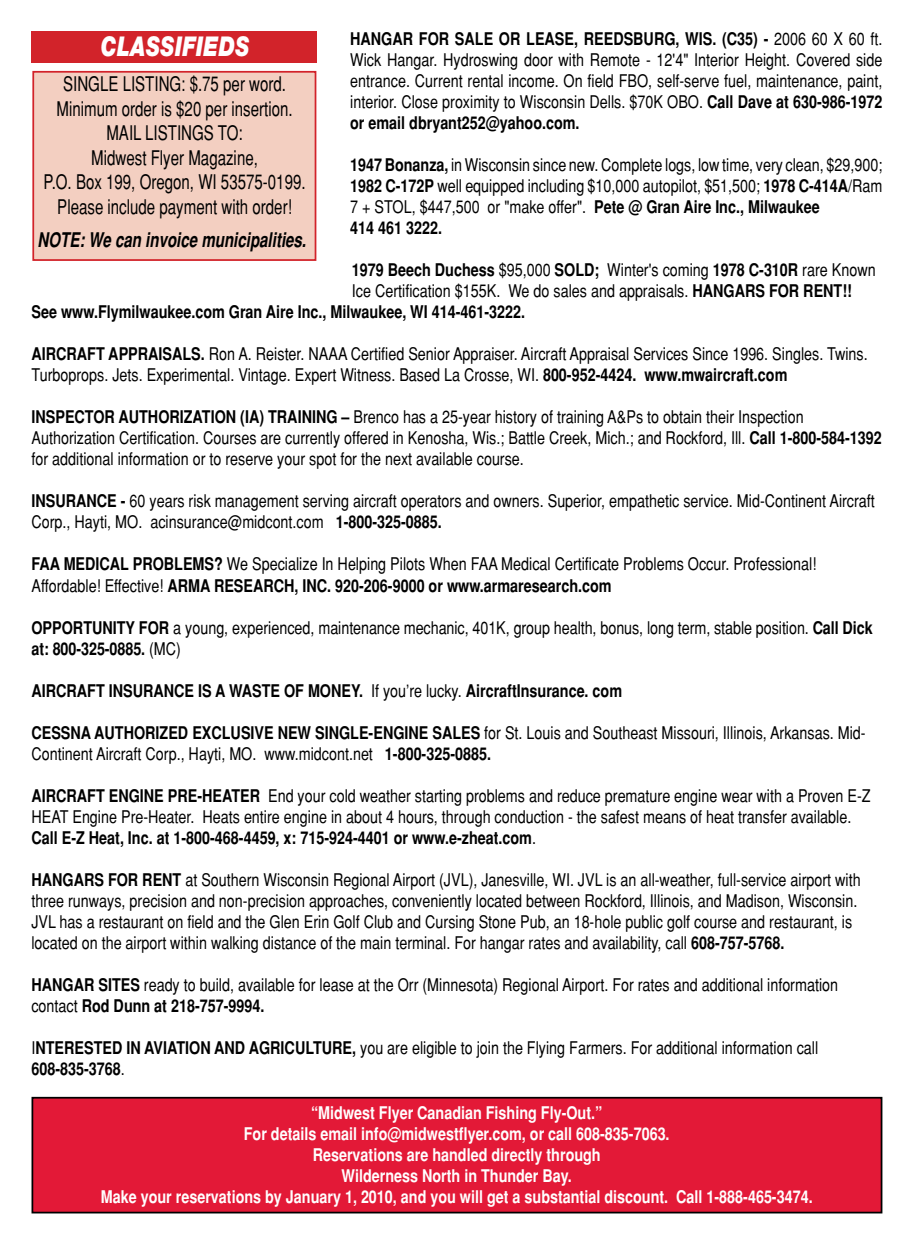
<style>
.page{position:relative;width:914px;height:1245px;background:#fff}
.page>*{position:absolute;margin:0;border:0;box-sizing:border-box;transform-origin:0 0}
.t1{font:italic 900 27.3px "Helvetica Neue";letter-spacing:.02em;color:#fff;scale:.77 1}
.t2{font:condensed 20.3px/24.5px "Helvetica";color:#000;text-align:center;scale:.91 1}
.t3{font:italic 700 condensed 20.3px "Helvetica";color:#000;scale:.91 1}
.t4{font:condensed 17.5px/21px "Helvetica";color:#000}
.t5{font:700 condensed 17.5px "Helvetica";color:#000}
.t6{font:700 condensed 17.5px/21px "Helvetica";color:#fff;text-align:center}
.s1{font-weight:700}
.s2{font-weight:400}
</style>
<div class="page">
<div style="left:32px;top:32px;width:285px;height:31px;background:#d2232a"></div>
<div style="left:33px;top:72px;width:282px;height:188px;background:#f3cfc1"></div>
<div style="left:32px;top:71px;width:284px;height:190px;border:2px solid #d2232a"></div>
<div style="left:32px;top:1096px;width:850px;height:117px;background:#e31937;border:2px solid #000"></div>
<h1 class="t1" style="left:101px;top:29px;width:194px">CLASSIFIEDS</h1>
<p class="t2" style="left:44px;top:72px;width:289px">SINGLE LISTING: $.75 per word.<br>Minimum order is $20 per insertion.<br>MAIL LISTINGS TO:<br>Midwest Flyer Magazine,<br>P.O. Box 199, Oregon, WI 53575-0199.<br>Please include payment with order!</p>
<p class="t3" style="left:38px;top:228px;width:297px">NOTE: We can invoice municipalities.</p>
<p class="t4" style="left:350px;top:28px;width:534px;text-align:justify"><span class="s1">Hangar For Sale or lease, reedsburg, wis. (c35) -</span> 2006 60 X 60 ft.<br>Wick Hangar. Hydroswing door with Remote - 12'4" Interior Height. Covered side entrance. Current rental income. On field FBO, self-serve fuel, maintenance, paint, interior. Close proximity to Wisconsin Dells. $70K OBO. <span class="s1">Call Dave at 630-986-1972 or email dbryant252@yahoo.com.</span></p>
<p class="t4" style="left:350px;top:154px;width:534px"><span class="s1">1947 Bonanza,</span> in Wisconsin since new. Complete logs, low time, very clean, $29,900; <span class="s1">1982 C-172P</span> well equipped including $10,000 autopilot, $51,500; <span class="s1">1978 C-414A</span>/Ram 7 + STOL, $447,500 or "make offer". <span class="s1">Pete @ Gran Aire Inc., Milwaukee<br>414 461 3222.</span></p>
<p class="t4" style="left:352px;top:259px;width:525px"><span class="s1">1979 Beech Duchess</span> $95,000 <span class="s1">SOLD ;</span> Winter's coming <span class="s1">1978 C-310R</span> rare Known<br>Ice Certification $155K. We do sales and appraisals. <span class="s1">HANGAR</span></p>
<p class="t5" style="left:755px;top:281px;width:98px">S FOR RENT!!</p>
<p class="t5" style="left:31px;top:302px;width:495px">See www.Flymilwaukee.com Gran Aire Inc., Milwaukee, WI 414-461-3222.</p>
<p class="t5" style="left:31px;top:344px;width:11px">AIRCRA</p>
<p class="t4" style="left:31px;top:343px;width:837px;text-indent:56px"><span class="s1">FT APPRAISALS.</span> Ron A. Reister. NAAA Certified Senior Appraiser. Aircraft Appraisal Services Since 1996. Singles. Twins.<br>Turboprops. Jets. Experimental. Vintage. Expert Witness. Based La Crosse, WI. <span class="s1">800-952-4424. www.mwaircraft.com</span></p>
<p class="t5" style="left:31px;top:407px;width:255px">INSPECTOR AUTHORIZATION (IA) TRAINING</p>
<p class="t4" style="left:31px;top:406px;width:851px;text-indent:310px"><span class="s1">–</span> Brenco has a 25-year history of training A&amp;Ps to obtain their Inspection<br>Authorization Certification. Courses are currently offered in Kenosha, Wis.; Battle Creek, Mich.; and Rockford, Ill. <span class="s1">Call 1-800-584-1392 </span>for additional information or to reserve your spot for the next available course.</p>
<p class="t5" style="left:31px;top:491px;width:35px">INSURANCE</p>
<p class="t4" style="left:31px;top:490px;width:844px;text-indent:89px"><span class="s1">-</span> 60 years risk management serving aircraft operators and owners. Superior, empathetic service. Mid-Continent Aircraft<br>Corp., Hayti, MO. acinsurance@midcont.com <span class="s1">1-800-325-0885.</span></p>
<p class="t5" style="left:31px;top:554px;width:54px">FAA MEDICAL</p>
<p class="t5" style="left:133px;top:554px;width:21px">PROBLE</p>
<p class="t4" style="left:31px;top:553px;width:786px;text-indent:161px"><span class="s1">MS?</span> We Specialize In Helping Pilots When FAA Medical Certificate Problems Occur. Professional!<br>Affordable! Effective! <span class="s1">ARMA RESEARC</span></p>
<p class="t5" style="left:284px;top:575px;width:329px">H, INC. 920-206-9000 or www.armaresearch.com</p>
<p class="t4" style="left:31px;top:616px;width:842px"><span class="s1">Opportunity for</span> a young, experienced, maintenance mechanic, 401K, group health, bonus, long term, stable position. <span class="s1">Call Dick at: 800-325-0885.</span> (MC)</p>
<p class="t5" style="left:31px;top:680px;width:11px">AIRCRA</p>
<p class="t5" style="left:87px;top:680px;width:57px">FT INSURANCE</p>
<p class="t5" style="left:198px;top:680px;width:133px">IS A WASTE OF MONEY</p>
<p class="t5" style="left:359px;top:680px;width:264px">. <span class="s2">If you’re lucky.</span> AircraftInsurance. com</p>
<p class="t5" style="left:31px;top:722px;width:258px">CESSNA AUTHORIZED EXCLUSIVE NEW</p>
<p class="t5" style="left:315px;top:722px;width:20px">SINGLE</p>
<p class="t5" style="left:368px;top:722px;width:15px">-ENGINE</p>
<p class="t4" style="left:31px;top:721px;width:835px;text-indent:401px"><span class="s1">SALES</span> for St. Louis and Southeast Missouri, Illinois, Arkansas. Mid-<br>Continent Aircraft Corp., Hayti, MO. www.midcont.net <span class="s1">1-800-325-0885.</span></p>
<p class="t5" style="left:31px;top:785px;width:11px">AIRCRA</p>
<p class="t5" style="left:87px;top:785px;width:32px">FT ENGINE</p>
<p class="t4" style="left:31px;top:784px;width:840px;text-indent:136px"><span class="s1">PRE-HEATER</span> End your cold weather starting problems and reduce premature engine wear with a Proven E-Z<br>HEAT Engine Pre-Heater. Heats entire engine in about 4 hours, through conduction - the safest means of heat transfer available.<br><span class="s1">Call E-Z Heat, Inc. at 1-800-468-4459, x: 715-924-4401 or www.e-zheat.com</span>.</p>
<p class="t5" style="left:31px;top:869px;width:22px">HANGAR</p>
<p class="t4" style="left:31px;top:868px;width:830px;text-indent:63px"><span class="s1">S FOR RENT</span> at Southern Wisconsin Regional Airport (JVL), Janesville, WI. JVL is an all-weather, full-service airport with three runways, precision and non-precision approaches, conveniently located between Rockford, Illinois, and Madison, Wisconsin.<br>JVL has a restaurant on field and the Glen Erin Golf Club and Cursing Stone Pub, an 18-hole public golf course and restaurant, is located on the airport within walking distance of the main terminal. For hangar rates and availability, call <span class="s1">608-757-5768.</span></p>
<p class="t5" style="left:31px;top:974px;width:22px">HANGAR</p>
<p class="t4" style="left:31px;top:973px;width:808px;text-indent:67px"><span class="s1">SITES</span> ready to build, available for lease at the Orr (Minnesota) Regional Airport. For rates and additional information contact <span class="s1">Rod Dunn at 218-757-9994.</span></p>
<p class="t4" style="left:31px;top:1036px;width:788px">I<span class="s1">nterested in aviation and agriculture,</span> you are eligible to join the Flying Farmers. For additional information call<br><span class="s1">608-835-3768</span>.</p>
<p class="t6" style="left:101px;top:1101px;width:713px">“Midwest Flyer Canadian Fishing Fly-Out.”<br>For details email info@midwestflyer.com, or call 608-835-7063.<br>Reservations are handled directly through<br>Wilderness North in Thunder Bay.<br>Make your reservations by January 1, 2010, and you will get a substantial discount. Call 1-888-465-3474.</p>
</div>
